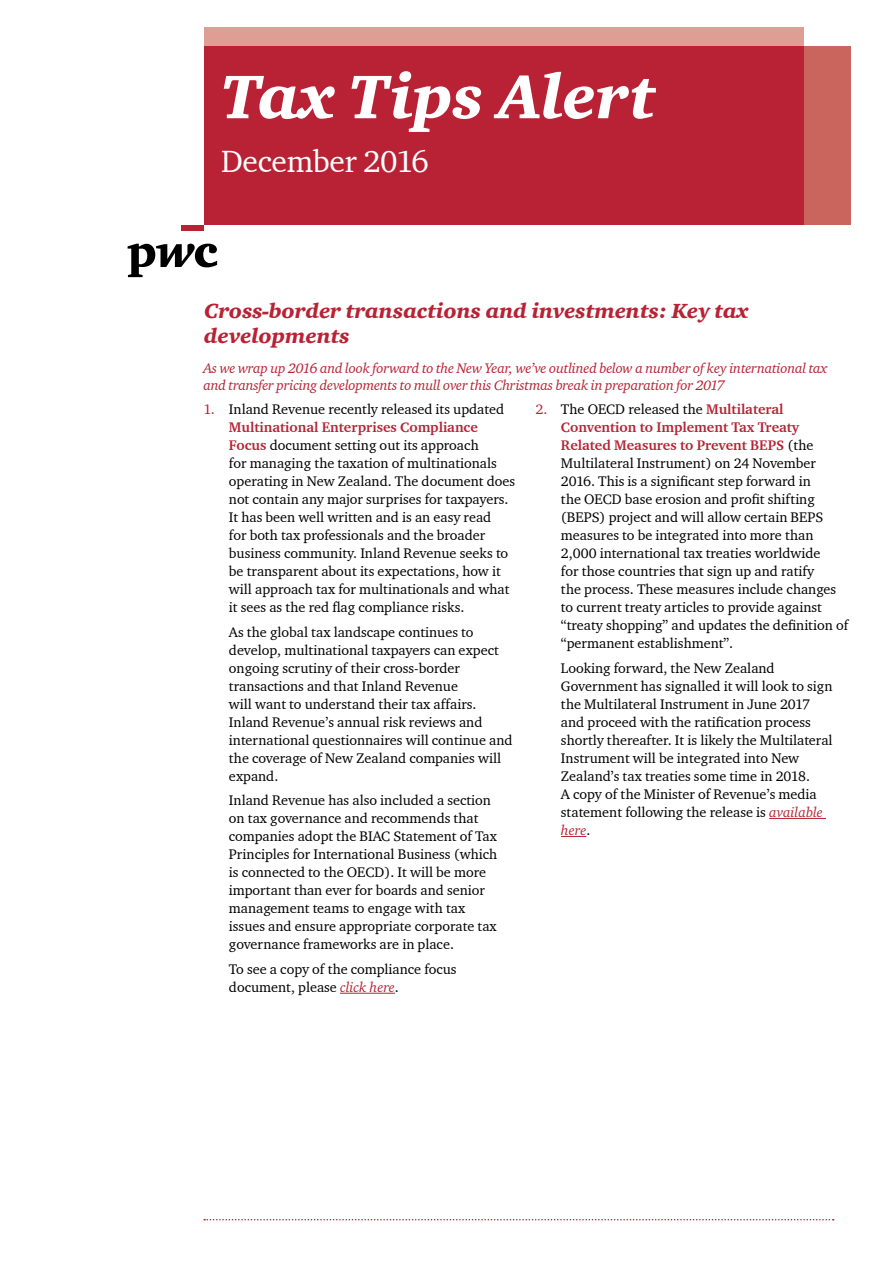
<style>
.page{position:relative;width:893px;height:1263px;background:#fff}
.page>*{position:absolute;margin:0;border:0;box-sizing:border-box;transform-origin:0 0}
.t1{font:63px "Charter ITC Blac Ital";color:#fff}
.t2{font:31.5px "Charter ITC";letter-spacing:-.01em;color:#fff}
.t3{font:21px/25.2px "Charter ITC Blac Ital OS";color:#b82234}
.t4{font:14.25px/18px "Charter ITC";color:#000}
.t5{font:italic 14.25px/17.1px "Charter ITC";letter-spacing:-.015em;color:#b82234}
.t6{font:italic 14.25px "Charter ITC Pro";color:#b82234}
.s1{color:#b82234}
.s2{font-weight:700;color:#b82234}
.s3{font-family:"Charter ITC Pro";font-style:italic;color:#b82234}
.s4{font-family:"Charter ITC";font-style:normal;color:#000}
</style>
<div class="page">
<div style="left:182px;top:225px;width:22px;height:6px;background:#b82234"></div>
<div style="left:204px;top:28px;width:599px;height:197px;background:#de9e93"></div>
<div style="left:204px;top:47px;width:646px;height:178px;background:#ca655d"></div>
<div style="left:204px;top:47px;width:599px;height:178px;background:#b82234"></div>
<svg style="left:128px;top:244px;width:89px;height:33px"></svg>
<svg style="left:204px;top:1219px;width:630px;height:1px"></svg>
<hr style="left:340px;top:993px;width:55px;height:1px;background:#b82234">
<hr style="left:769px;top:818px;width:57px;height:1px;background:#b82234">
<svg style="left:561px;top:836px;width:25px;height:1px"></svg>
<h1 class="t1" style="left:221px;top:58px;width:436px">Tax Tips Alert</h1>
<h2 class="t2" style="left:221px;top:141px;width:209px">December 2016</h2>
<h3 class="t3" style="left:204px;top:298px;width:546px">Cross-border transactions and investments: Key tax developments</h3>
<p class="t5" style="left:203px;top:359px;width:625px">As we wrap up 2016 and look forward to the New Year, we’ve outlined below a number of key international tax and transfer pricing developments to mull over this Christmas break in preparation for 2017</p>
<p class="t4" style="left:229px;top:400px;width:288px;text-indent:-26px"><span class="s1">1.</span> Inland Revenue recently released its updated <span class="s2">Multinational Enterprises Compliance Focus</span> document setting out its approach<br>for managing the taxation of multinationals operating in New Zealand. The document does not contain any major surprises for taxpayers.<br>It has been well written and is an easy read<br>for both tax professionals and the broader business community. Inland Revenue seeks to be transparent about its expectations, how it will approach tax for multinationals and what it sees as the red flag compliance risks.</p>
<p class="t4" style="left:229px;top:623px;width:285px">As the global tax landscape continues to develop, multinational taxpayers can expect ongoing scrutiny of their cross-border transactions and that Inland Revenue<br>will want to understand their tax affairs.<br>Inland Revenue’s annual risk reviews and international questionnaires will continue and the coverage of New Zealand companies will expand.</p>
<p class="t4" style="left:229px;top:791px;width:270px">Inland Revenue has also included a section on tax governance and recommends that companies adopt the BIAC Statement of Tax Principles for International Business (which is connected to the OECD). It will be more important than ever for boards and senior management teams to engage with tax issues and ensure appropriate corporate tax governance frameworks are in place.</p>
<p class="t4" style="left:229px;top:959px;width:229px">To see a copy of the compliance focus document, please <span class="s3">click here</span>.</p>
<p class="t4" style="left:561px;top:400px;width:289px;text-indent:-26px"><span class="s1">2.</span> The OECD released the <span class="s2">Multilateral Convention to Implement Tax Treaty Related Measures to Prevent BEPS</span> (the Multilateral Instrument) on 24 November 2016. This is a significant step forward in<br>the OECD base erosion and profit shifting (BEPS) project and will allow certain BEPS measures to be integrated into more than 2,000 international tax treaties worldwide<br>for those countries that sign up and ratify<br>the process. These measures include changes to current treaty articles to provide against “treaty shopping” and updates the definition of “permanent establishment”.</p>
<p class="t4" style="left:561px;top:659px;width:273px">Looking forward, the New Zealand Government has signalled it will look to sign the Multilateral Instrument in June 2017 and proceed with the ratification process shortly thereafter. It is likely the Multilateral Instrument will be integrated into New Zealand’s tax treaties some time in 2018.<br>A copy of the Minister of Revenue’s media statement following the release is <span class="s3">available</span></p>
<p class="t6" style="left:561px;top:821px;width:31px">here<span class="s4">.</span></p>
</div>
